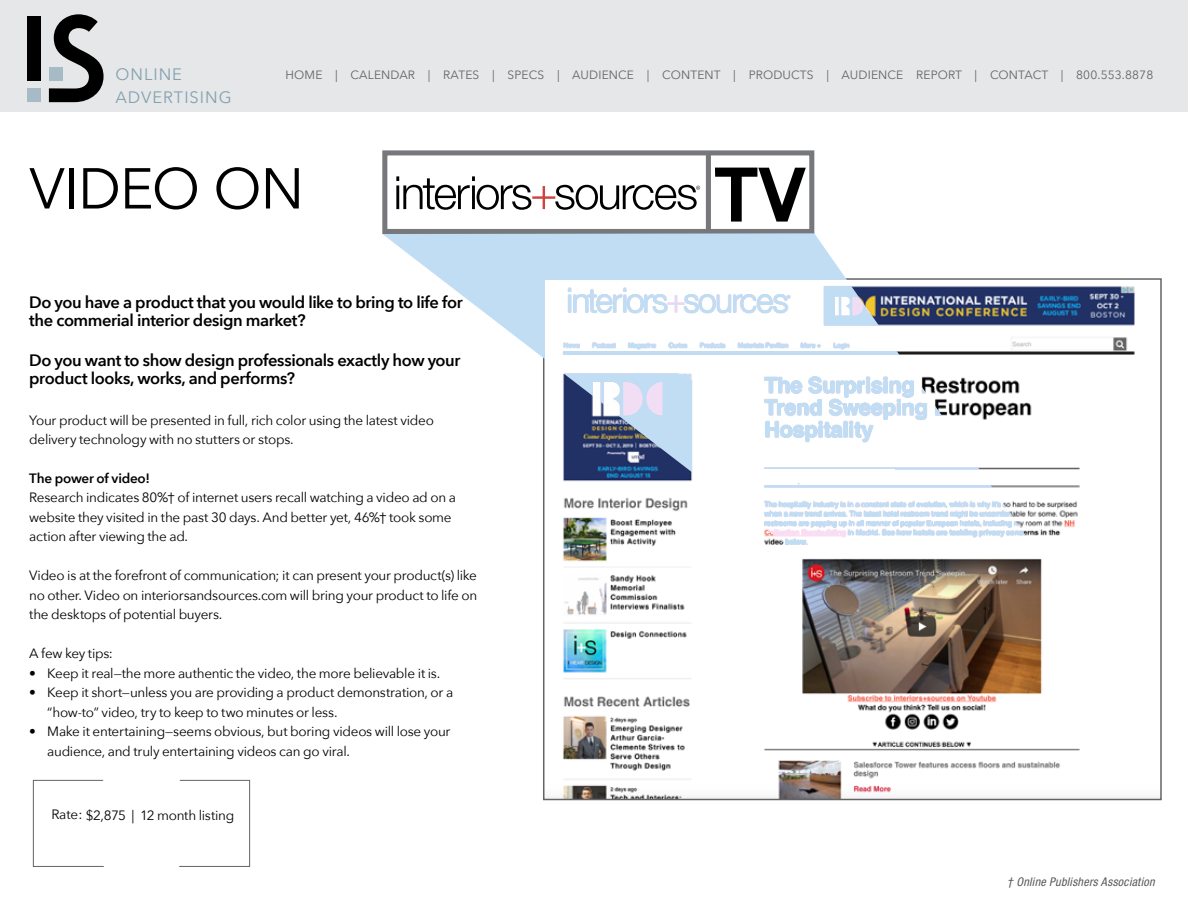
<style>
.page{position:relative;width:1188px;height:918px;background:#fff}
.page>*{position:absolute;margin:0;border:0;box-sizing:border-box;transform-origin:0 0}
.t1{font:57px "Avenir Next";letter-spacing:-.02em;color:#000}
.t2{font:600 16.5px/18px "Avenir Next";letter-spacing:-.025em;color:#000}
.t3{font:16.5px/22.8px "Avenir Next";letter-spacing:.06em;color:#83a1b0}
.t4{font:13.5px/19.5px "Avenir Next";letter-spacing:-.02em;color:#000}
.t5{font:600 13.5px "Avenir Next";letter-spacing:-.015em;color:#000}
.t6{font:12px "Avenir Next";letter-spacing:.01em;color:#636466}
.t7{font:italic condensed 12px "Helvetica Neue LT Std";letter-spacing:.025em;color:#58595b}
</style>
<div class="page">
<div style="left:0;top:0;width:1188px;height:111px;background:#e6e7e8"></div>
<div style="left:27px;top:88px;width:14px;height:14px;background:#a7bbc7"></div>
<div style="left:27px;top:17px;width:14px;height:64px;background:#000"></div>
<svg style="left:49px;top:14px;width:55px;height:88px"></svg>
<div style="left:382px;top:150px;width:432px;height:84px;background:#fff;border:5px solid #77787b"></div>
<svg style="left:715px;top:168px;width:91px;height:54px"></svg>
<div style="left:706px;top:152px;width:5px;height:80px;background:#77787b"></div>
<svg style="left:396px;top:176px;width:304px;height:34px"></svg>
<img style="left:562px;top:286px;width:573px;height:511px">
<svg style="left:382px;top:233px;width:660px;height:325px"></svg>
<svg style="left:33px;top:780px;width:71px;height:87px"></svg>
<svg style="left:179px;top:780px;width:71px;height:87px"></svg>
<div style="left:608px;top:639px;width:101px;height:34px;background:#fff"></div>
<div style="left:762px;top:470px;width:132px;height:13px;background:#fff"></div>
<p class="t3" style="left:115px;top:63px;width:118px">ONLINE<br>ADVERTISING</p>
<p class="t6" style="left:286px;top:64px;width:869px">HOME | CALENDAR | RATES | SPECS | AUDIENCE | CONTENT | PRODUCTS | AUDIENCE REPORT | CONTACT | 800.553.8878</p>
<h1 class="t1" style="left:29px;top:141px;width:276px">VIDEO ON</h1>
<p class="t2" style="left:29px;top:292px;width:435px">Do you have a product that you would like to bring to life for the commerial interior design market?</p>
<p class="t2" style="left:29px;top:351px;width:433px">Do you want to show design professionals exactly how your product looks, works, and performs?</p>
<p class="t4" style="left:29px;top:409px;width:406px">Your product will be presented in full, rich color using the latest video delivery technology with no stutters or stops.</p>
<p class="t5" style="left:29px;top:467px;width:122px">The power of video!</p>
<p class="t4" style="left:29px;top:487px;width:428px">Research indicates 80%† of internet users recall watching a video ad on a website they visited in the past 30 days. And better yet, 46%† took some action after viewing the ad.</p>
<p class="t4" style="left:29px;top:565px;width:449px;text-align:justify">Video is at the forefront of communication; it can present your product(s) like no other. Video on interiorsandsources.com will bring your product to life on the desktops of potential buyers.</p>
<p class="t4" style="left:29px;top:643px;width:85px">A few key tips:</p>
<p class="t4" style="left:29px;top:663px;width:413px">• Keep it real—the more authentic the video, the more believable it is.</p>
<p class="t4" style="left:47px;top:682px;width:407px;text-indent:-18px">• Keep it short—unless you are providing a product demonstration, or a “how-to” video, try to keep to two minutes or less.</p>
<p class="t4" style="left:47px;top:721px;width:405px;text-indent:-18px">• Make it entertaining—seems obvious, but boring videos will lose your audience, and truly entertaining videos can go viral.</p>
<p class="t4" style="left:51px;top:805px;width:185px">Rate: $2,875 | 12 month listing</p>
<p class="t7" style="left:1007px;top:875px;width:149px">† Online Publishers Association</p>
</div>
